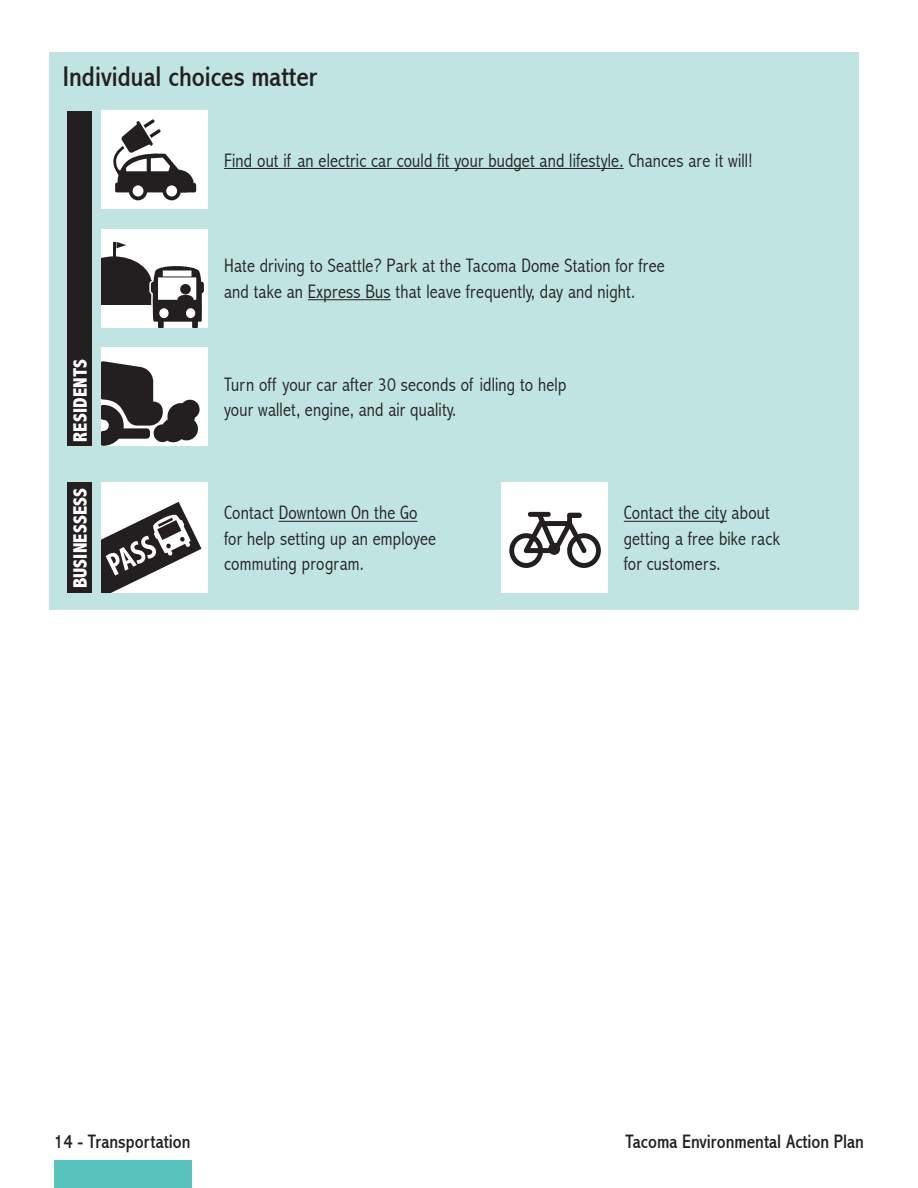
<style>
.page{position:relative;width:918px;height:1188px;background:#fff}
.page>*{position:absolute;margin:0;border:0;box-sizing:border-box;transform-origin:0 0}
.t1{font:condensed 28.5px "Abadi";color:#231f20}
.t2{font:300 condensed 19.5px/25.5px "Abadi";letter-spacing:.01em;color:#231f20}
.t3{font:condensed 19.5px "Abadi";color:#231f20}
.t4{font:800 condensed 19.5px "Abadi";letter-spacing:.01em;color:#fff}
</style>
<div class="page">
<div style="left:54px;top:1160px;width:138px;height:28px;background:#59c3bd"></div>
<div style="left:49px;top:52px;width:810px;height:558px;background:#bfe4e1"></div>
<div style="left:68px;top:111px;width:24px;height:335px;background:#231f20"></div>
<div style="left:101px;top:111px;width:107px;height:98px;background:#fff"></div>
<hr style="left:224px;top:168px;width:400px;height:1px;background:#231f20">
<hr style="left:308px;top:299px;width:83px;height:1px;background:#231f20">
<div style="left:101px;top:229px;width:107px;height:99px;background:#fff"></div>
<svg style="left:101px;top:242px;width:103px;height:86px"></svg>
<div style="left:180px;top:284px;width:11px;height:10px;background:#231f20;border-radius:50%"></div>
<div style="left:178px;top:295px;width:15px;height:9px;background:#231f20;border-radius:50%"></div>
<hr style="left:279px;top:521px;width:138px;height:1px;background:#231f20">
<div style="left:101px;top:482px;width:107px;height:110px;background:#fff"></div>
<svg style="left:101px;top:502px;width:101px;height:90px"></svg>
<div style="left:68px;top:482px;width:24px;height:111px;background:#231f20"></div>
<div style="left:101px;top:347px;width:107px;height:99px;background:#fff"></div>
<svg style="left:101px;top:361px;width:99px;height:85px"></svg>
<svg style="left:113px;top:119px;width:83px;height:81px"></svg>
<hr style="left:624px;top:521px;width:103px;height:1px;background:#231f20">
<div style="left:501px;top:482px;width:107px;height:110px;background:#fff"></div>
<svg style="left:509px;top:512px;width:92px;height:56px"></svg>
<p class="t1" style="left:63px;top:60px;width:255px">Individual choices matter</p>
<p class="t2" style="left:224px;top:147px;width:530px">Find out if an electric car could fit your budget and lifestyle. Chances are it will!</p>
<p class="t4" style="left:69px;top:442px;width:84px;rotate:-90deg">RESIDENTS</p>
<p class="t4" style="left:69px;top:588px;width:102px;rotate:-90deg">BUSINESSESS</p>
<p class="t2" style="left:224px;top:253px;width:442px">Hate driving to Seattle? Park at the Tacoma Dome Station for free and take an Express Bus that leave frequently, day and night.</p>
<p class="t2" style="left:224px;top:371px;width:344px">Turn off your car after 30 seconds of idling to help your wallet, engine, and air quality.</p>
<p class="t2" style="left:224px;top:500px;width:213px">Contact Downtown On the Go for help setting up an employee commuting program.</p>
<p class="t2" style="left:624px;top:500px;width:157px">Contact the city about getting a free bike rack for customers.</p>
<p class="t3" style="left:54px;top:1130px;width:138px">14 - Transportation</p>
<p class="t3" style="left:626px;top:1130px;width:240px">Tacoma Environmental Action Plan</p>
</div>
